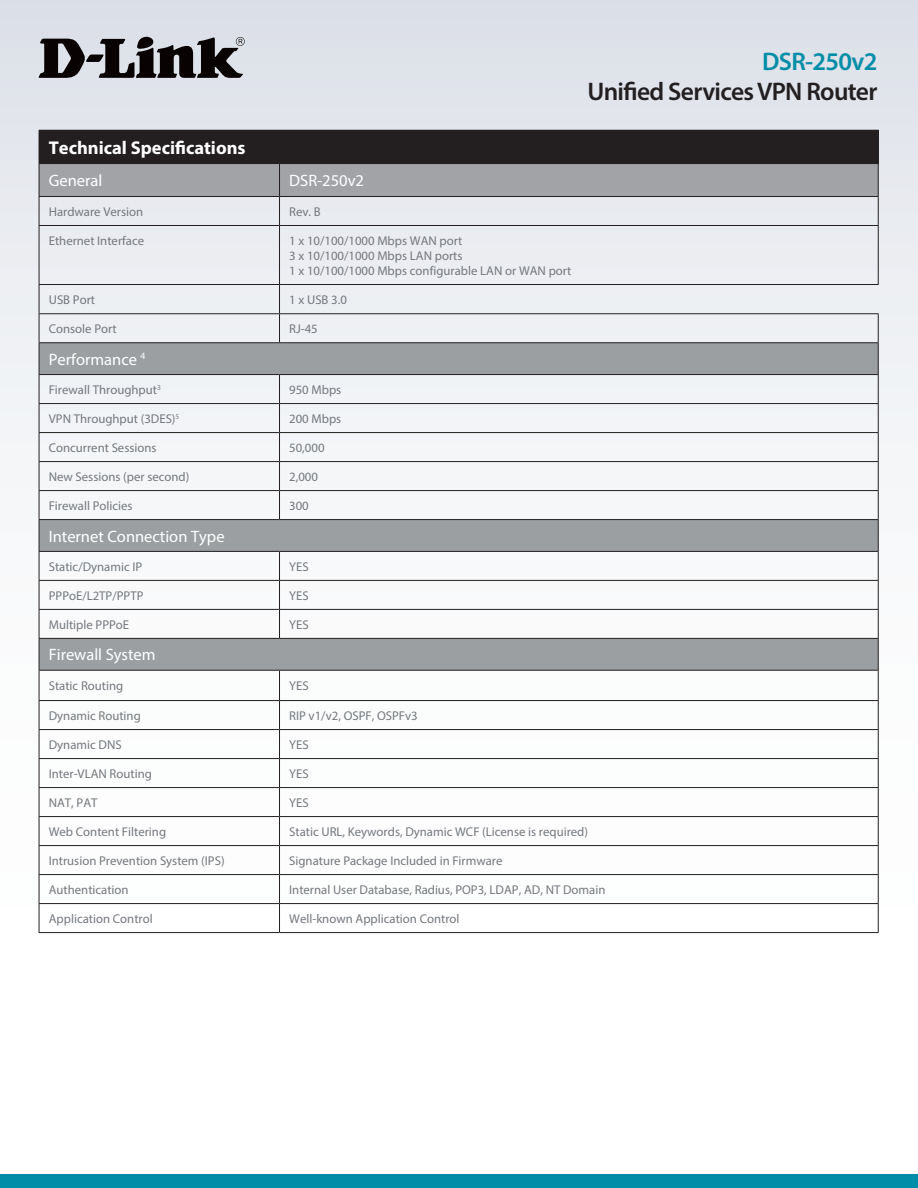
<style>
.page{position:relative;width:918px;height:1188px;background:#fff}
.page>*{position:absolute;margin:0;border:0;box-sizing:border-box;transform-origin:0 0}
.t1{font:600 25.5px "Myriad Pro";letter-spacing:-.025em;color:#231f20}
.t2{font:600 25.5px "Myriad Pro";letter-spacing:-.025em;color:#008da8}
.t3{font:700 18.6px "Myriad Pro";color:#fff}
.t4{font:16.5px "Myriad Pro";color:#fff}
.t5{font:12.75px/15px "Myriad Pro";color:#74787d}
</style>
<div class="page">
<div style="left:0;top:0;width:918px;height:1099px;background:linear-gradient(to bottom,#e0e3ea,#fff)"></div>
<div style="left:0;top:1174px;width:918px;height:14px;background:#008da8"></div>
<svg style="left:39px;top:37px;width:206px;height:41px;background:#69686b"></svg>
<div style="left:39px;top:130px;width:839px;height:34px;background:#231f20"></div>
<svg style="left:40px;top:343px;width:838px;height:327px;fill:#f3f4f7"></svg>
<hr style="left:280px;top:130px;width:599px;height:1px;background:#231f20">
<hr style="left:878px;top:131px;width:1px;height:32px;background:#231f20">
<hr style="left:280px;top:163px;width:599px;height:1px;background:#231f20">
<svg style="left:39px;top:164px;width:840px;height:61px;background:#bcbec2"></svg>
<hr style="left:39px;top:225px;width:241px;height:1px;background:#231f20">
<hr style="left:39px;top:226px;width:1px;height:58px;background:#231f20">
<hr style="left:280px;top:225px;width:599px;height:1px;background:#231f20">
<hr style="left:279px;top:226px;width:1px;height:58px;background:#231f20">
<hr style="left:878px;top:226px;width:1px;height:58px;background:#231f20">
<hr style="left:39px;top:284px;width:241px;height:1px;background:#231f20">
<hr style="left:39px;top:313px;width:241px;height:1px;background:#231f20">
<svg style="left:39px;top:285px;width:1px;height:57px"></svg>
<svg style="left:878px;top:314px;width:1px;height:28px"></svg>
<hr style="left:39px;top:342px;width:241px;height:1px;background:#231f20">
<hr style="left:39px;top:343px;width:1px;height:31px;background:#231f20">
<hr style="left:280px;top:342px;width:599px;height:1px;background:#231f20">
<hr style="left:878px;top:343px;width:1px;height:31px;background:#231f20">
<hr style="left:39px;top:374px;width:241px;height:1px;background:#231f20">
<hr style="left:280px;top:374px;width:599px;height:1px;background:#231f20">
<hr style="left:39px;top:403px;width:241px;height:1px;background:#231f20">
<hr style="left:280px;top:403px;width:599px;height:1px;background:#231f20">
<hr style="left:39px;top:432px;width:241px;height:1px;background:#231f20">
<hr style="left:280px;top:432px;width:599px;height:1px;background:#231f20">
<hr style="left:39px;top:461px;width:241px;height:1px;background:#231f20">
<hr style="left:280px;top:461px;width:599px;height:1px;background:#231f20">
<hr style="left:39px;top:490px;width:241px;height:1px;background:#231f20">
<svg style="left:39px;top:375px;width:1px;height:144px"></svg>
<hr style="left:280px;top:490px;width:599px;height:1px;background:#231f20">
<svg style="left:279px;top:375px;width:1px;height:144px"></svg>
<svg style="left:878px;top:375px;width:1px;height:144px"></svg>
<hr style="left:39px;top:519px;width:241px;height:1px;background:#231f20">
<hr style="left:39px;top:520px;width:1px;height:31px;background:#231f20">
<hr style="left:280px;top:519px;width:599px;height:1px;background:#231f20">
<hr style="left:878px;top:520px;width:1px;height:31px;background:#231f20">
<hr style="left:39px;top:551px;width:241px;height:1px;background:#231f20">
<hr style="left:280px;top:551px;width:599px;height:1px;background:#231f20">
<hr style="left:39px;top:580px;width:241px;height:1px;background:#231f20">
<hr style="left:280px;top:580px;width:599px;height:1px;background:#231f20">
<hr style="left:39px;top:609px;width:241px;height:1px;background:#231f20">
<svg style="left:39px;top:552px;width:1px;height:86px"></svg>
<hr style="left:280px;top:609px;width:599px;height:1px;background:#231f20">
<svg style="left:279px;top:552px;width:1px;height:86px"></svg>
<svg style="left:878px;top:552px;width:1px;height:86px"></svg>
<hr style="left:39px;top:638px;width:241px;height:1px;background:#231f20">
<hr style="left:39px;top:639px;width:1px;height:31px;background:#231f20">
<hr style="left:280px;top:638px;width:599px;height:1px;background:#231f20">
<hr style="left:878px;top:639px;width:1px;height:31px;background:#231f20">
<hr style="left:39px;top:670px;width:241px;height:1px;background:#231f20">
<hr style="left:280px;top:670px;width:599px;height:1px;background:#231f20">
<hr style="left:39px;top:700px;width:241px;height:1px;background:#231f20">
<hr style="left:280px;top:700px;width:599px;height:1px;background:#231f20">
<hr style="left:39px;top:729px;width:241px;height:1px;background:#231f20">
<hr style="left:280px;top:729px;width:599px;height:1px;background:#231f20">
<hr style="left:39px;top:758px;width:241px;height:1px;background:#231f20">
<hr style="left:280px;top:758px;width:599px;height:1px;background:#231f20">
<hr style="left:39px;top:787px;width:241px;height:1px;background:#231f20">
<hr style="left:280px;top:787px;width:599px;height:1px;background:#231f20">
<hr style="left:39px;top:816px;width:241px;height:1px;background:#231f20">
<hr style="left:280px;top:816px;width:599px;height:1px;background:#231f20">
<hr style="left:39px;top:845px;width:241px;height:1px;background:#231f20">
<hr style="left:280px;top:845px;width:599px;height:1px;background:#231f20">
<hr style="left:39px;top:874px;width:241px;height:1px;background:#231f20">
<hr style="left:280px;top:874px;width:599px;height:1px;background:#231f20">
<hr style="left:39px;top:932px;width:241px;height:1px;background:#231f20">
<hr style="left:280px;top:932px;width:599px;height:1px;background:#231f20">
<hr style="left:39px;top:903px;width:241px;height:1px;background:#231f20">
<svg style="left:39px;top:671px;width:1px;height:261px"></svg>
<hr style="left:280px;top:903px;width:599px;height:1px;background:#231f20">
<svg style="left:279px;top:671px;width:1px;height:261px"></svg>
<svg style="left:878px;top:671px;width:1px;height:261px"></svg>
<hr style="left:280px;top:284px;width:599px;height:1px;background:#231f20">
<svg style="left:279px;top:285px;width:1px;height:57px"></svg>
<hr style="left:280px;top:313px;width:599px;height:1px;background:#231f20">
<h1 class="t2" style="left:762px;top:46px;width:117px">DSR-250v2</h1>
<h1 class="t1" style="left:587px;top:76px;width:292px">Unified Services VPN Router</h1>
<h2 class="t3" style="left:49px;top:135px;width:198px">Technical Specifications</h2>
<p class="t4" style="left:49px;top:170px;width:55px">General</p>
<p class="t4" style="left:289px;top:170px;width:76px">DSR-250v2</p>
<p class="t5" style="left:49px;top:204px;width:96px">Hardware Version</p>
<p class="t5" style="left:289px;top:204px;width:33px">Rev. B</p>
<p class="t5" style="left:49px;top:233px;width:97px">Ethernet Interface</p>
<p class="t5" style="left:289px;top:233px;width:284px">1 x 10/100/1000 Mbps WAN port<br>3 x 10/100/1000 Mbps LAN ports<br>1 x 10/100/1000 Mbps configurable LAN or WAN port</p>
<p class="t5" style="left:49px;top:292px;width:48px">USB Port</p>
<p class="t5" style="left:289px;top:292px;width:59px">1 x USB 3.0</p>
<p class="t5" style="left:49px;top:321px;width:69px">Console Port</p>
<p class="t5" style="left:289px;top:321px;width:30px">RJ-45</p>
<p class="t4" style="left:49px;top:349px;width:98px">Performance <sup>4</sup></p>
<p class="t5" style="left:49px;top:382px;width:114px">Firewall Throughput<sup>3</sup></p>
<p class="t5" style="left:289px;top:382px;width:54px">950 Mbps</p>
<p class="t5" style="left:49px;top:411px;width:132px">VPN Throughput (3DES)<sup>5</sup></p>
<p class="t5" style="left:289px;top:411px;width:54px">200 Mbps</p>
<p class="t5" style="left:49px;top:440px;width:109px">Concurrent Sessions</p>
<p class="t5" style="left:289px;top:440px;width:37px">50,000</p>
<p class="t5" style="left:49px;top:469px;width:142px">New Sessions (per second)</p>
<p class="t5" style="left:289px;top:469px;width:30px">2,000</p>
<p class="t5" style="left:49px;top:498px;width:85px">Firewall Policies</p>
<p class="t5" style="left:289px;top:498px;width:21px">300</p>
<p class="t4" style="left:49px;top:526px;width:177px">Internet Connection Type</p>
<p class="t5" style="left:49px;top:559px;width:95px">Static/Dynamic IP</p>
<p class="t5" style="left:289px;top:559px;width:21px">YES</p>
<p class="t5" style="left:49px;top:588px;width:96px">PPPoE/L2TP/PPTP</p>
<p class="t5" style="left:289px;top:588px;width:21px">YES</p>
<p class="t5" style="left:49px;top:617px;width:82px">Multiple PPPoE</p>
<p class="t5" style="left:289px;top:617px;width:21px">YES</p>
<p class="t4" style="left:49px;top:645px;width:108px">Firewall System</p>
<p class="t5" style="left:49px;top:678px;width:76px">Static Routing</p>
<p class="t5" style="left:289px;top:678px;width:21px">YES</p>
<p class="t5" style="left:49px;top:708px;width:94px">Dynamic Routing</p>
<p class="t5" style="left:289px;top:708px;width:130px">RIP v1/v2, OSPF, OSPFv3</p>
<p class="t5" style="left:49px;top:737px;width:74px">Dynamic DNS</p>
<p class="t5" style="left:289px;top:737px;width:21px">YES</p>
<p class="t5" style="left:49px;top:766px;width:105px">Inter-VLAN Routing</p>
<p class="t5" style="left:289px;top:766px;width:21px">YES</p>
<p class="t5" style="left:49px;top:795px;width:50px">NAT, PAT</p>
<p class="t5" style="left:289px;top:795px;width:21px">YES</p>
<p class="t5" style="left:49px;top:824px;width:119px">Web Content Filtering</p>
<p class="t5" style="left:289px;top:824px;width:300px">Static URL, Keywords, Dynamic WCF (License is required)</p>
<p class="t5" style="left:49px;top:853px;width:177px">Intrusion Prevention System (IPS)</p>
<p class="t5" style="left:289px;top:853px;width:215px">Signature Package Included in Firmware</p>
<p class="t5" style="left:49px;top:882px;width:81px">Authentication</p>
<p class="t5" style="left:289px;top:882px;width:318px">Internal User Database, Radius, POP3, LDAP, AD, NT Domain</p>
<p class="t5" style="left:49px;top:911px;width:106px">Application Control</p>
<p class="t5" style="left:289px;top:911px;width:172px">Well-known Application Control</p>
</div>
